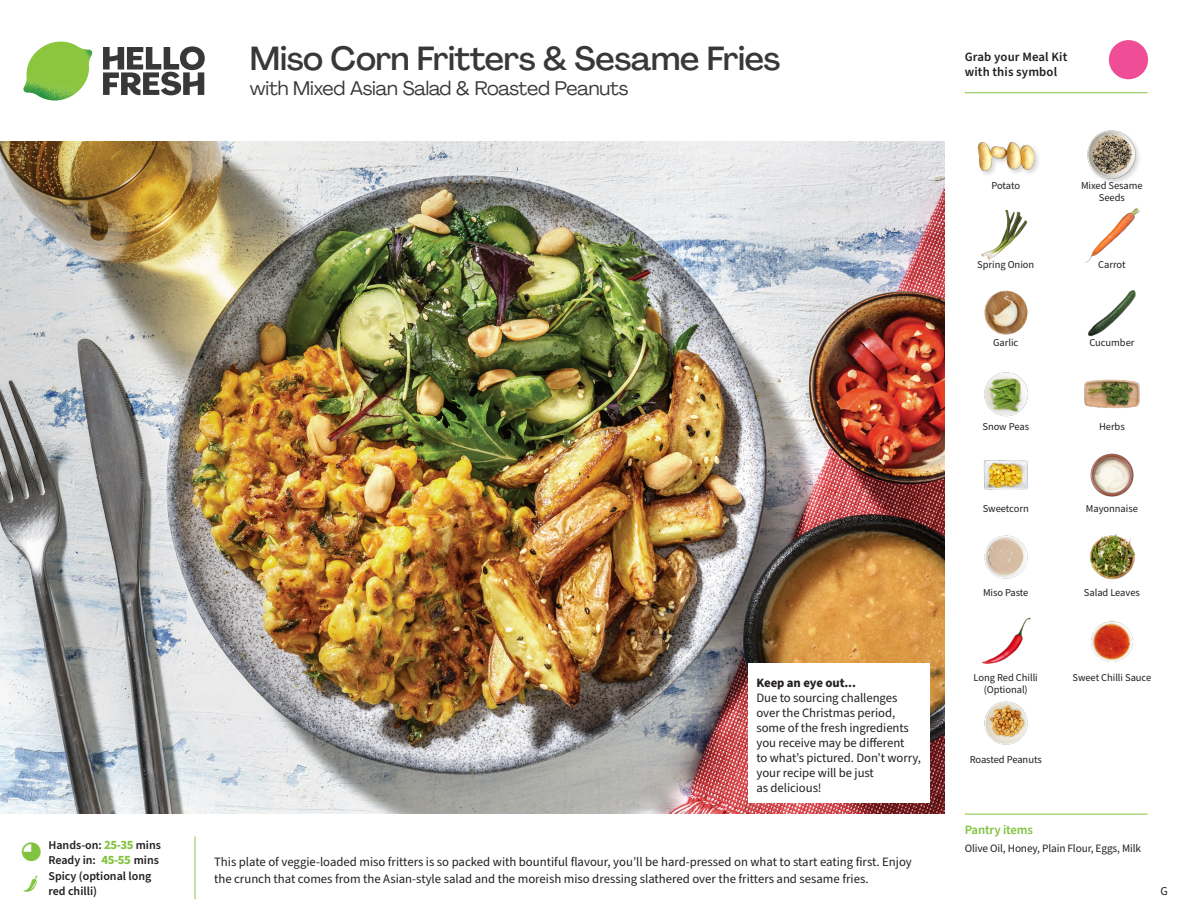
<style>
.page{position:relative;width:1188px;height:918px;background:#fff}
.page>*{position:absolute;margin:0;border:0;box-sizing:border-box;transform-origin:0 0}
._15_Titel_UK{font:500 33px "Agrandir";letter-spacing:-.015em;color:#383839}
._15_Titel_UK-2{font:19.5px "Agrandir";letter-spacing:-.01em;color:#383839}
.Step_6_Text_AU{font:12.75px/16.5px "Source Sans Pro";color:#231f20}
.Header_Back{font:12.75px/15px "Source Sans Pro";letter-spacing:-.005em;color:#231f20}
.t1{font:600 12.75px/15px "Source Sans Pro";letter-spacing:.01em;color:#231f20}
._04_Headers_Front{font:600 12.75px "Source Sans Pro";letter-spacing:-.01em;color:#81c340}
._04_Intro{font:600 12px/15px "Source Sans Pro";color:#231f20}
.t2{font:12px "Source Sans Pro";color:#231f20}
._05_Pantry{font:11.25px "Source Sans Pro";letter-spacing:-.01em;color:#231f20}
._18_FRONT_ingredient{font:10.5px/12px "Source Sans Pro";letter-spacing:-.005em;color:#231f20;text-align:center}
.s1{font-weight:700;font-size:12.75px;color:#81c340}
.s2{font-weight:700}
</style>
<div class="page">
<svg style="left:103px;top:46px;width:102px;height:49px"></svg>
<img style="left:23px;top:42px;width:69px;height:59px">
<img style="left:0;top:142px;width:945px;height:672px">
<div style="left:748px;top:663px;width:182px;height:140px;background:#fff"></div>
<img style="left:1087px;top:290px;width:49px;height:47px">
<img style="left:1084px;top:379px;width:56px;height:30px">
<img style="left:984px;top:372px;width:44px;height:45px">
<img style="left:982px;top:617px;width:49px;height:47px">
<img style="left:984px;top:535px;width:44px;height:44px">
<img style="left:1090px;top:453px;width:44px;height:44px">
<img style="left:1089px;top:533px;width:47px;height:47px">
<img style="left:984px;top:701px;width:44px;height:44px">
<img style="left:1091px;top:621px;width:42px;height:41px">
<img style="left:984px;top:290px;width:44px;height:45px">
<img style="left:981px;top:209px;width:47px;height:52px">
<img style="left:1085px;top:207px;width:55px;height:56px">
<div style="left:976px;top:141px;width:65px;height:37px;background:#231f20;opacity:.2"></div>
<img style="left:977px;top:141px;width:57px;height:37px">
<div style="left:1086px;top:129px;width:56px;height:56px;background:#231f20;opacity:.2"></div>
<img style="left:1087px;top:130px;width:48px;height:48px">
<img style="left:983px;top:460px;width:46px;height:30px">
<hr style="left:965px;top:814px;width:183px;height:1px;background:#81c340">
<svg style="left:1091px;top:40px;width:57px;height:54px"></svg>
<hr style="left:965px;top:92px;width:183px;height:1px;background:#81c340">
<p class="_04_Intro" style="left:48px;top:838px;width:114px">Hands-on: <span class="s1">25-35</span> mins</p>
<p class="_04_Intro" style="left:48px;top:853px;width:112px">Ready in: <span class="s1">45-55</span> mins</p>
<p class="_04_Intro" style="left:48px;top:869px;width:104px">Spicy (optional long red chilli)</p>
<p class="_15_Titel_UK" style="left:250px;top:38px;width:532px">Miso Corn Fritters &amp; Sesame Fries</p>
<p class="_15_Titel_UK-2" style="left:250px;top:76px;width:380px">with Mixed Asian Salad &amp; Roasted Peanuts</p>
<p class="Header_Back" style="left:757px;top:676px;width:166px"><span class="s2">Keep an eye out...<br></span>Due to sourcing challenges over the Christmas period, some of the fresh ingredients you receive may be different<br>to what’s pictured. Don’t worry, your recipe will be just<br>as delicious!</p>
<p class="Step_6_Text_AU" style="left:214px;top:854px;width:699px">This plate of veggie-loaded miso fritters is so packed with bountiful flavour, you’ll be hard-pressed on what to start eating first. Enjoy the crunch that comes from the Asian-style salad and the moreish miso dressing slathered over the fritters and sesame fries.</p>
<p class="t1" style="left:965px;top:50px;width:104px">Grab your Meal Kit with this symbol</p>
<p class="_18_FRONT_ingredient" style="left:992px;top:180px;width:30px">Potato</p>
<p class="_18_FRONT_ingredient" style="left:977px;top:259px;width:58px">Spring Onion</p>
<p class="_18_FRONT_ingredient" style="left:1081px;top:180px;width:63px">Mixed Sesame<br>Seeds</p>
<p class="_18_FRONT_ingredient" style="left:1098px;top:259px;width:29px">Carrot</p>
<p class="_18_FRONT_ingredient" style="left:993px;top:337px;width:27px">Garlic</p>
<p class="_18_FRONT_ingredient" style="left:1089px;top:337px;width:47px">Cucumber</p>
<p class="_18_FRONT_ingredient" style="left:982px;top:421px;width:48px">Snow Peas</p>
<p class="_18_FRONT_ingredient" style="left:1099px;top:421px;width:27px">Herbs</p>
<p class="_18_FRONT_ingredient" style="left:983px;top:503px;width:48px">Sweetcorn</p>
<p class="_18_FRONT_ingredient" style="left:1086px;top:503px;width:53px">Mayonnaise</p>
<p class="_18_FRONT_ingredient" style="left:983px;top:587px;width:47px">Miso Paste</p>
<p class="_18_FRONT_ingredient" style="left:1084px;top:587px;width:57px">Salad Leaves</p>
<p class="_18_FRONT_ingredient" style="left:974px;top:671px;width:66px">Long Red Chilli</p>
<p class="_18_FRONT_ingredient" style="left:1073px;top:671px;width:80px">Sweet Chilli Sauce</p>
<p class="_18_FRONT_ingredient" style="left:984px;top:683px;width:46px">(Optional)</p>
<p class="_18_FRONT_ingredient" style="left:970px;top:753px;width:74px">Roasted Peanuts</p>
<p class="_04_Headers_Front" style="left:965px;top:821px;width:70px">Pantry items</p>
<p class="_05_Pantry" style="left:965px;top:841px;width:178px">Olive Oil, Honey, Plain Flour, Eggs, Milk</p>
<p class="t2" style="left:1160px;top:883px;width:9px">G</p>
</div>
